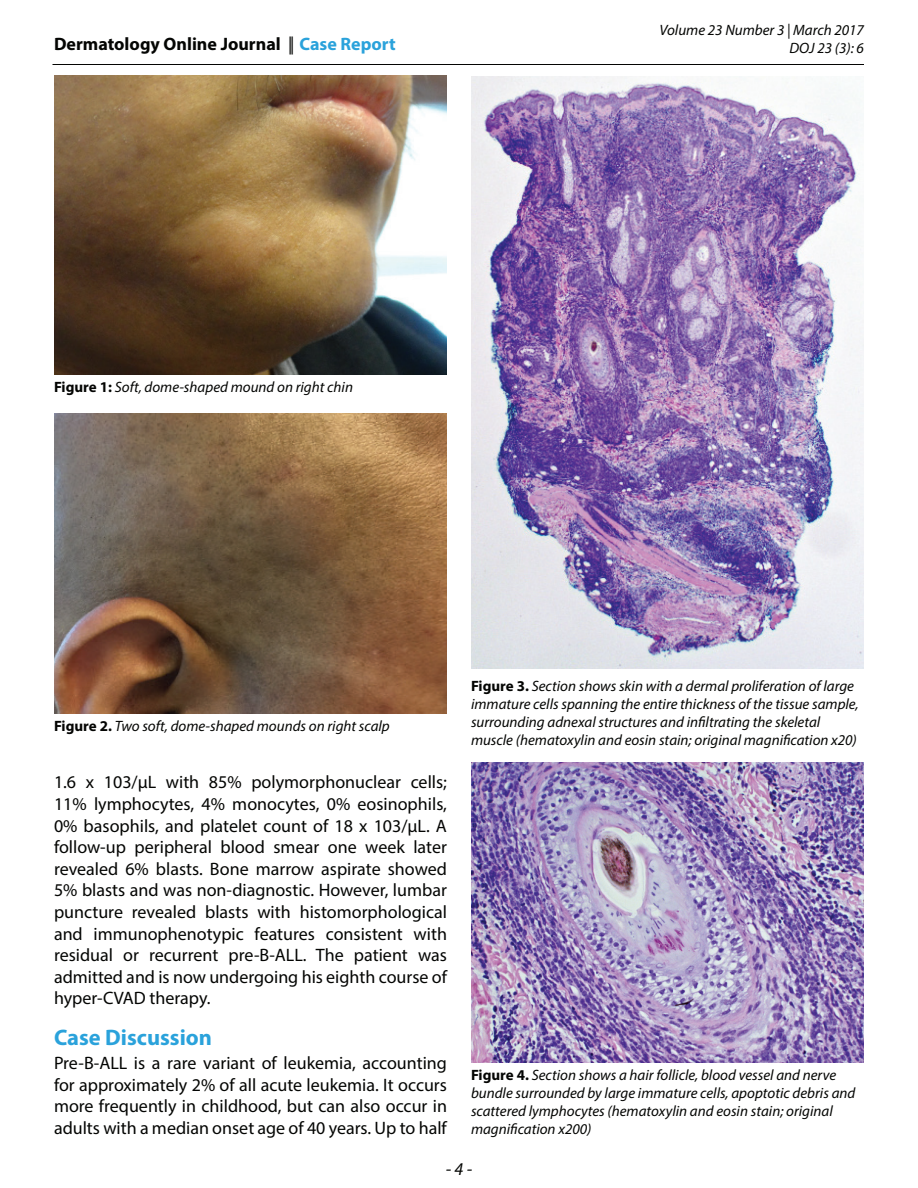
<style>
.page{position:relative;width:918px;height:1188px;background:#fff}
.page>*{position:absolute;margin:0;border:0;box-sizing:border-box;transform-origin:0 0}
.Sub_title_Color{font:700 22.5px "Myriad Pro";color:#2aa2db}
.Body_text{font:18px/21.6px "Myriad Pro";color:#040503;text-align:justify}
.t1{font:700 18px "Myriad Pro";color:#040503}
.t2{font:italic 18px "Myriad Pro";color:#040503}
.Figure_caption{font:italic 15px/18px "Myriad Pro";color:#040503}
.s1{font-weight:400}
.s2{color:#2aa2db}
.s3{font-weight:700;font-style:normal}
</style>
<div class="page">
<hr style="left:52px;top:64px;width:812px;height:1px;background:#040503">
<img style="left:54px;top:75px;width:393px;height:300px">
<img style="left:54px;top:414px;width:393px;height:300px">
<img style="left:471px;top:76px;width:393px;height:593px">
<img style="left:471px;top:763px;width:393px;height:300px">
<p class="t1" style="left:54px;top:32px;width:343px">Dermatology Online Journal <span class="s1">||</span> <span class="s2">Case Report</span></p>
<p class="Figure_caption" style="left:659px;top:20px;width:206px;text-align:right">Volume 23 Number 3 | March 2017<br>DOJ 23 (3): 6</p>
<p class="Figure_caption" style="left:54px;top:378px;width:301px"><span class="s3">Figure 1:</span> Soft, dome-shaped mound on right chin</p>
<p class="Figure_caption" style="left:54px;top:717px;width:337px"><span class="s3">Figure 2.</span> Two soft, dome-shaped mounds on right scalp</p>
<p class="Body_text" style="left:54px;top:771px;width:395px">1.6 x 103/μL with 85% polymorphonuclear cells; 11% lymphocytes, 4% monocytes, 0% eosinophils, 0% basophils, and platelet count of 18 x 103/μL. A follow-up peripheral blood smear one week later revealed 6% blasts. Bone marrow aspirate showed 5% blasts and was non-diagnostic. However, lumbar puncture revealed blasts with histomorphological and immunophenotypic features consistent with residual or recurrent pre-B-ALL. The patient was admitted and is now undergoing his eighth course of hyper-CVAD therapy.</p>
<p class="Sub_title_Color" style="left:54px;top:1022px;width:160px">Case Discussion</p>
<p class="Body_text" style="left:54px;top:1052px;width:395px">Pre-B-ALL is a rare variant of leukemia, accounting for approximately 2% of all acute leukemia. It occurs more frequently in childhood, but can also occur in adults with a median onset age of 40 years. Up to half</p>
<p class="Figure_caption" style="left:471px;top:677px;width:389px"><span class="s3">Figure 3.</span> Section shows skin with a dermal proliferation of large immature cells spanning the entire thickness of the tissue sample, surrounding adnexal structures and infiltrating the skeletal muscle (hematoxylin and eosin stain; original magnification x20)</p>
<p class="Figure_caption" style="left:471px;top:1066px;width:386px"><span class="s3">Figure 4.</span> Section shows a hair follicle, blood vessel and nerve bundle surrounded by large immature cells, apoptotic debris and scattered lymphocytes (hematoxylin and eosin stain; original magnification x200)</p>
<p class="t2" style="left:446px;top:1157px;width:28px">- 4 -</p>
</div>
